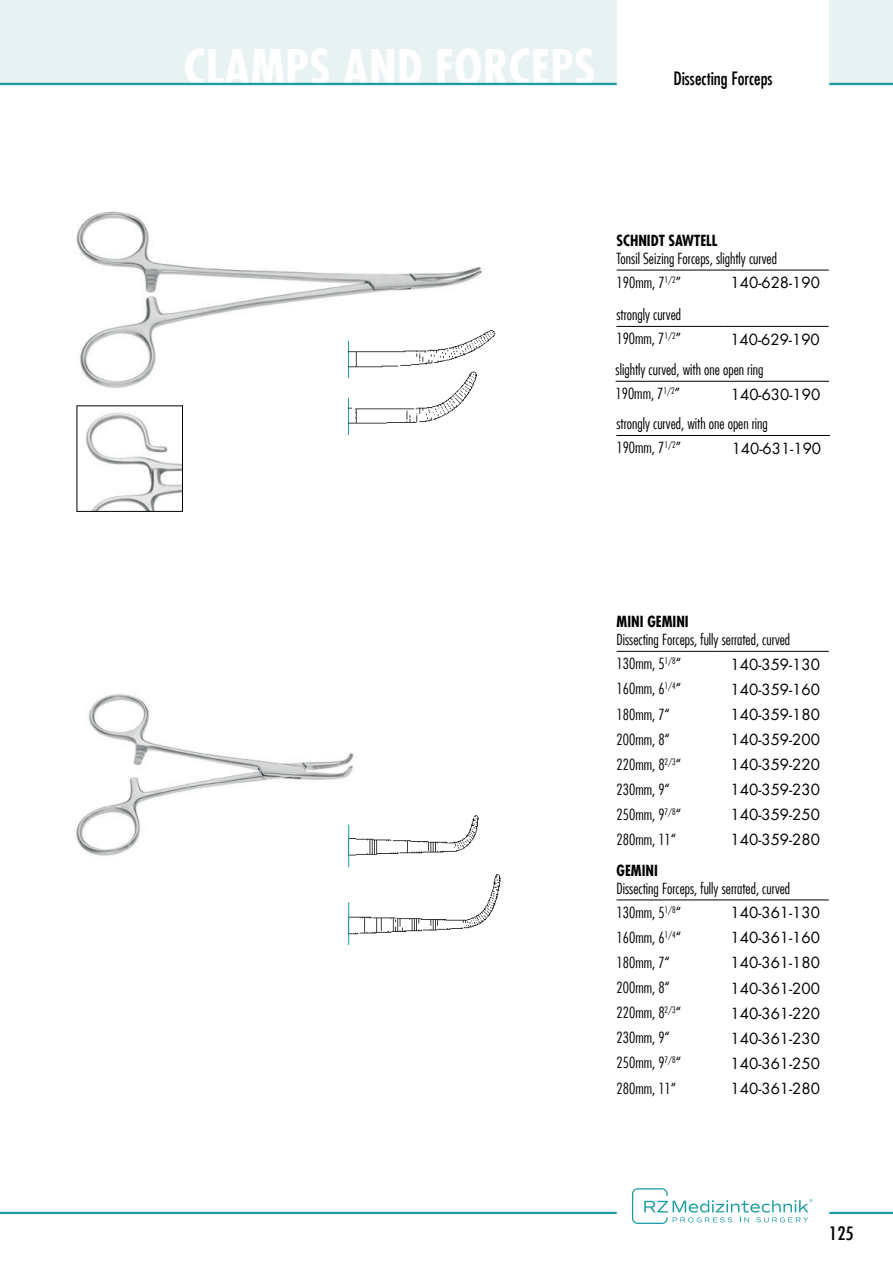
<style>
.page{position:relative;width:893px;height:1263px;background:#fff}
.page>*{position:absolute;margin:0;border:0;box-sizing:border-box;transform-origin:0 0}
.t1{font:700 condensed 48px "Futura LT";letter-spacing:.01em;color:#fff}
.t2{font:condensed 18px "Futura LT";color:#000001}
.t3{font:condensed 18px "Futura LT";color:#000001;scale:1.1 1}
.t4{font:300 condensed 15px/24px "Futura LT";color:#000001}
.t5{font:15px "Futura LT";color:#000001}
.t6{font:700 condensed 15px "Futura LT";color:#000001}
</style>
<div class="page">
<div style="left:0;top:0;width:617px;height:85px;background:#e9f2f3"></div>
<div style="left:829px;top:0;width:64px;height:85px;background:#e9f2f3"></div>
<hr style="left:829px;top:83px;width:64px;height:2px;background:#1c9ca3">
<hr style="left:0;top:83px;width:617px;height:2px;background:#1c9ca3">
<hr style="left:0;top:1212px;width:617px;height:2px;background:#1c9ca3">
<hr style="left:829px;top:1212px;width:64px;height:2px;background:#1c9ca3">
<svg style="left:632px;top:1188px;width:180px;height:36px"></svg>
<hr style="left:617px;top:651px;width:212px;height:1px;background:#000001">
<hr style="left:617px;top:900px;width:212px;height:1px;background:#000001">
<img style="left:76px;top:694px;width:278px;height:162px">
<img style="left:349px;top:805px;width:152px;height:135px">
<hr style="left:348px;top:825px;width:1px;height:42px;background:#1c9ca3">
<hr style="left:348px;top:903px;width:1px;height:42px;background:#1c9ca3">
<hr style="left:617px;top:270px;width:212px;height:1px;background:#000001">
<hr style="left:616px;top:326px;width:108px;height:1px;background:#000001">
<hr style="left:724px;top:326px;width:104px;height:1px;background:#000001">
<hr style="left:615px;top:381px;width:214px;height:1px;background:#000001">
<hr style="left:616px;top:435px;width:214px;height:1px;background:#000001">
<img style="left:76px;top:211px;width:406px;height:178px">
<hr style="left:348px;top:398px;width:1px;height:37px;background:#1c9ca3">
<img style="left:348px;top:326px;width:148px;height:41px">
<img style="left:348px;top:367px;width:134px;height:57px">
<img style="left:86px;top:412px;width:95px;height:98px">
<div style="left:77px;top:405px;width:106px;height:107px;border:1px solid #000001"></div>
<h1 class="t1" style="left:184px;top:37px;width:413px">CLAMPS AND FORCEPS</h1>
<p class="t2" style="left:673px;top:68px;width:101px">Dissecting Forceps</p>
<p class="t6" style="left:617px;top:231px;width:102px">SCHNIDT SAWTELL</p>
<p class="t4" style="left:617px;top:247px;width:162px">Tonsil Seizing Forceps, slightly curved<br>190mm, 7<sup>1/2</sup>”</p>
<p class="t5" style="left:730px;top:273px;width:91px">140-628-190</p>
<p class="t4" style="left:616px;top:303px;width:66px">strongly curved<br>190mm, 7<sup>1/2</sup>”</p>
<p class="t5" style="left:730px;top:330px;width:91px">140-629-190</p>
<p class="t4" style="left:615px;top:358px;width:149px">slightly curved, with one open ring<br>190mm, 7<sup>1/2</sup>”</p>
<p class="t5" style="left:731px;top:385px;width:91px">140-630-190</p>
<p class="t4" style="left:616px;top:412px;width:153px">strongly curved, with one open ring<br>190mm, 7<sup>1/2</sup>”</p>
<p class="t5" style="left:732px;top:439px;width:91px">140-631-190</p>
<p class="t6" style="left:617px;top:613px;width:74px">MINI GEMINI</p>
<p class="t4" style="left:617px;top:628px;width:175px">Dissecting Forceps, fully serrated, curved<br>130mm, 5<sup>1/8</sup>“</p>
<p class="t5" style="left:730px;top:655px;width:91px">140-359-130</p>
<p class="t4" style="left:617px;top:677px;width:66px">160mm, 6<sup>1/4</sup>“</p>
<p class="t5" style="left:730px;top:680px;width:91px">140-359-160</p>
<p class="t4" style="left:617px;top:702px;width:55px">180mm, 7“</p>
<p class="t5" style="left:730px;top:705px;width:91px">140-359-180</p>
<p class="t4" style="left:617px;top:727px;width:55px">200mm, 8“</p>
<p class="t5" style="left:730px;top:730px;width:91px">140-359-200</p>
<p class="t4" style="left:617px;top:752px;width:66px">220mm, 8<sup>2/3</sup>“</p>
<p class="t5" style="left:730px;top:755px;width:91px">140-359-220</p>
<p class="t4" style="left:617px;top:777px;width:55px">230mm, 9“</p>
<p class="t5" style="left:730px;top:780px;width:91px">140-359-230</p>
<p class="t4" style="left:617px;top:802px;width:66px">250mm, 9<sup>7/8</sup>“</p>
<p class="t5" style="left:730px;top:805px;width:91px">140-359-250</p>
<p class="t4" style="left:617px;top:827px;width:61px">280mm, 11“</p>
<p class="t5" style="left:730px;top:830px;width:91px">140-359-280</p>
<p class="t6" style="left:617px;top:861px;width:43px">GEMINI</p>
<p class="t4" style="left:617px;top:876px;width:175px">Dissecting Forceps, fully serrated, curved<br>130mm, 5<sup>1/8</sup>“</p>
<p class="t5" style="left:730px;top:903px;width:91px">140-361-130</p>
<p class="t4" style="left:617px;top:925px;width:66px">160mm, 6<sup>1/4</sup>“</p>
<p class="t5" style="left:730px;top:928px;width:91px">140-361-160</p>
<p class="t4" style="left:617px;top:951px;width:55px">180mm, 7“</p>
<p class="t5" style="left:730px;top:953px;width:91px">140-361-180</p>
<p class="t4" style="left:617px;top:976px;width:55px">200mm, 8“</p>
<p class="t5" style="left:730px;top:978px;width:91px">140-361-200</p>
<p class="t4" style="left:617px;top:1001px;width:66px">220mm, 8<sup>2/3</sup>“</p>
<p class="t5" style="left:730px;top:1004px;width:91px">140-361-220</p>
<p class="t4" style="left:617px;top:1026px;width:55px">230mm, 9“</p>
<p class="t5" style="left:730px;top:1029px;width:91px">140-361-230</p>
<p class="t4" style="left:617px;top:1051px;width:66px">250mm, 9<sup>7/8</sup>“</p>
<p class="t5" style="left:730px;top:1054px;width:91px">140-361-250</p>
<p class="t4" style="left:617px;top:1076px;width:61px">280mm, 11“</p>
<p class="t5" style="left:730px;top:1079px;width:91px">140-361-280</p>
<p class="t3" style="left:829px;top:1222px;width:24px">125</p>
</div>
